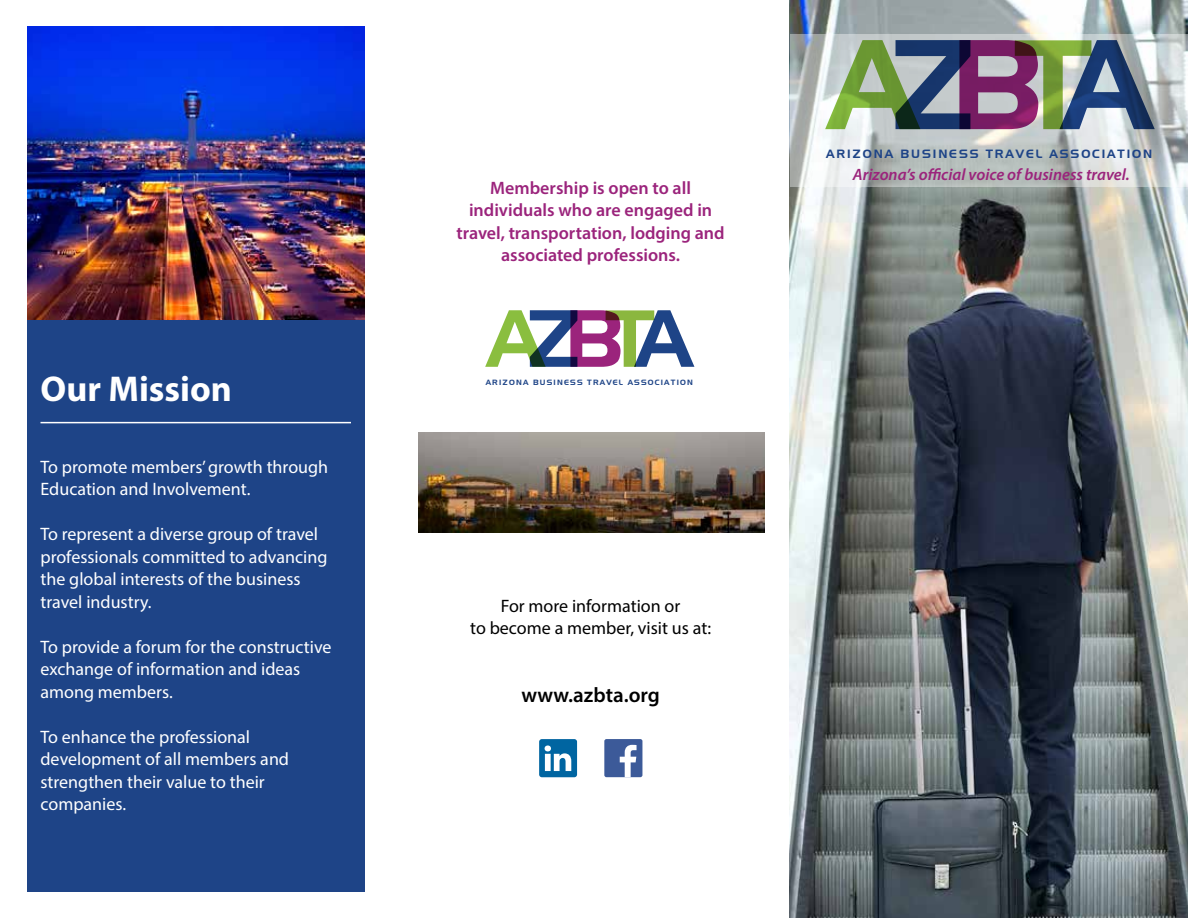
<style>
.page{position:relative;width:1188px;height:918px;background:#fff}
.page>*{position:absolute;margin:0;border:0;box-sizing:border-box;transform-origin:0 0}
.t1{font:700 36px "Myriad Pro";color:#fff}
.t2{font:600 21px "Myriad Pro";color:#000}
.t3{font:18px/22.5px "Myriad Pro";color:#fff}
.t4{font:600 18px/22.5px "Myriad Pro";color:#9b247c;text-align:center}
.t5{font:18px/22.5px "Myriad Pro";color:#000;text-align:center}
.t6{font:italic 600 16.5px "Myriad Pro";color:#9b247c}
.t7{font:11.7px "Aero Regular SWFTE";letter-spacing:.16em;color:#1e4487}
.t8{font:7.5px "Aero Regular SWFTE";letter-spacing:.16em;color:#1e4487}
</style>
<div class="page">
<div style="left:27px;top:320px;width:337px;height:572px;background:#1e4487"></div>
<img style="left:790px;top:0;width:398px;height:918px">
<svg style="left:790px;top:35px;width:398px;height:152px;background:#c5caca"></svg>
<svg style="left:825px;top:40px;width:330px;height:89px;background:#7f8386"></svg>
<svg style="left:485px;top:310px;width:209px;height:57px"></svg>
<img style="left:418px;top:432px;width:347px;height:100px">
<img style="left:27px;top:27px;width:337px;height:293px">
<div style="left:604px;top:739px;width:38px;height:38px;background:#3c5a99;border-radius:2px"></div>
<svg style="left:620px;top:745px;width:17px;height:32px"></svg>
<div style="left:539px;top:739px;width:38px;height:38px;background:#0065a1;border-radius:3px"></div>
<svg style="left:545px;top:746px;width:26px;height:25px"></svg>
<hr style="left:40px;top:422px;width:311px;height:1px;background:#fff">
<h1 class="t1" style="left:40px;top:365px;width:193px">Our Mission</h1>
<p class="t3" style="left:40px;top:455px;width:289px">To promote members’ growth through<br>Education and Involvement.</p>
<p class="t3" style="left:40px;top:522px;width:288px">To represent a diverse group of travel professionals committed to advancing the global interests of the business travel industry.</p>
<p class="t3" style="left:40px;top:635px;width:293px">To provide a forum for the constructive exchange of information and ideas among members.</p>
<p class="t3" style="left:40px;top:725px;width:250px">To enhance the professional development of all members and strengthen their value to their companies.</p>
<p class="t4" style="left:457px;top:176px;width:270px">Membership is open to all individuals who are engaged in travel, transportation, lodging and associated professions.</p>
<p class="t8" style="left:486px;top:378px;width:209px">ARIZONA BUSINESS TRAVEL ASSOCIATION</p>
<p class="t5" style="left:470px;top:594px;width:242px">For more information or<br>to become a member, visit us at:</p>
<p class="t2" style="left:521px;top:681px;width:140px">www.azbta.org</p>
<p class="t7" style="left:826px;top:147px;width:328px">ARIZONA BUSINESS TRAVEL ASSOCIATION</p>
<p class="t6" style="left:853px;top:164px;width:278px">Arizona’s official voice of business travel.</p>
</div>
